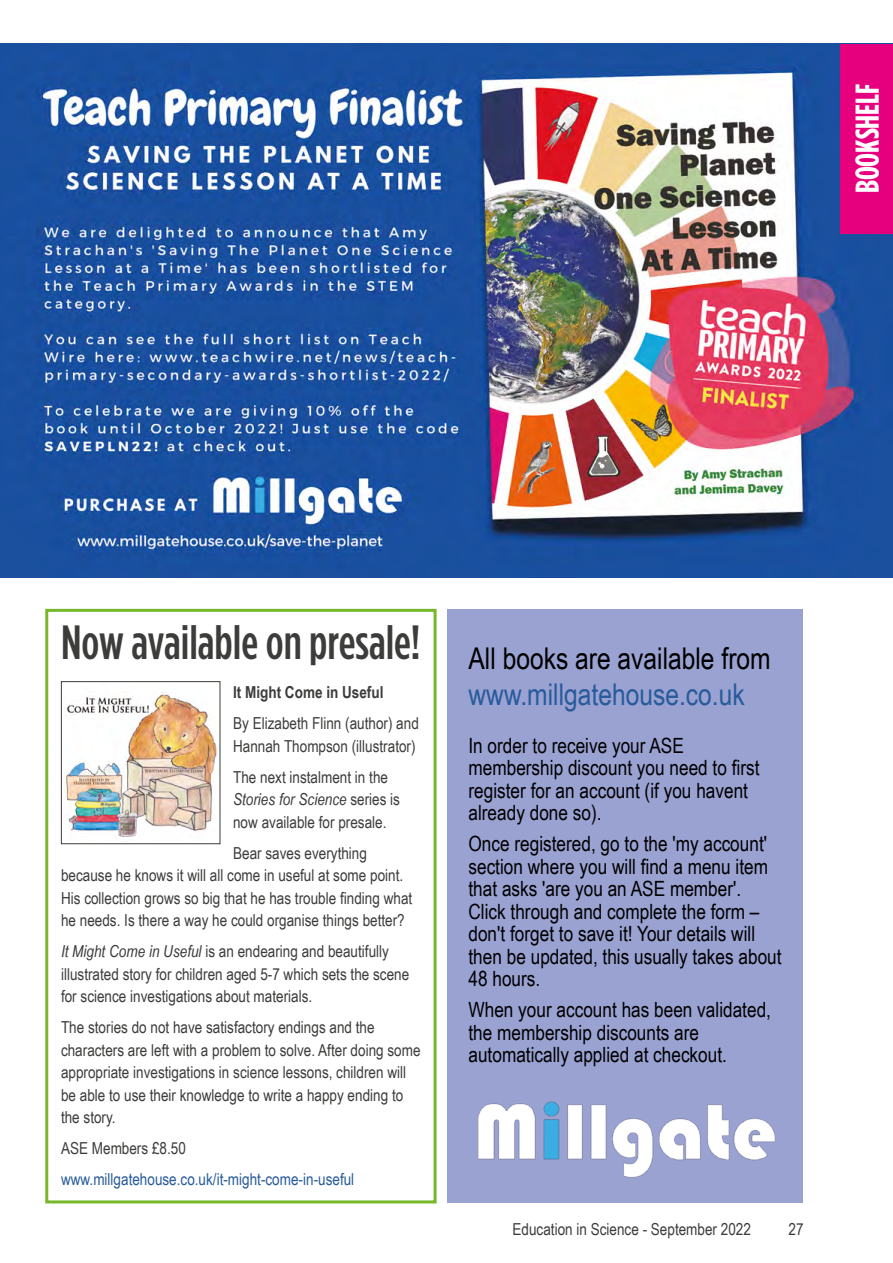
<style>
.page{position:relative;width:893px;height:1263px;background:#fff}
.page>*{position:absolute;margin:0;border:0;box-sizing:border-box;transform-origin:0 0}
.t1{font:500 48px "Gotham Condensed";color:#3c3c3b}
.t2{font:700 33px "Gotham Condensed";color:#fff}
.t3{font:30px "Arial Narrow";color:#000}
.t4{font:30px "Arial Narrow";color:#275b9b}
.t5{font:21px/22.5px "Arial Narrow";color:#000}
.t6{font:16.5px/22.5px "Arial Narrow";color:#3c3c3b}
.t7{font:16.5px "Arial Narrow";color:#275b9b}
.t8{font:700 16.5px "Arial Narrow";color:#3c3c3b}
.s1{font-style:italic}
</style>
<div class="page">
<img style="left:0;top:44px;width:893px;height:534px">
<div style="left:447px;top:609px;width:356px;height:594px;background:#9aa2d2"></div>
<img style="left:478px;top:1101px;width:298px;height:77px">
<div style="left:45px;top:609px;width:392px;height:594px;border:3px solid #76b82a"></div>
<img style="left:64px;top:692px;width:154px;height:145px">
<div style="left:61px;top:681px;width:159px;height:163px;border:1px solid #3c3c3b"></div>
<div style="left:840px;top:44px;width:53px;height:189px;background:#e6007d"></div>
<h2 class="t2" style="left:849px;top:193px;width:111px;rotate:-90deg">BOOKSHELF</h2>
<h1 class="t1" style="left:61px;top:615px;width:361px">Now available on presale!</h1>
<p class="t8" style="left:233px;top:680px;width:152px">It Might Come in Useful</p>
<p class="t6" style="left:233px;top:711px;width:187px">By Elizabeth Flinn (author) and<br>Hannah Thompson (illustrator)</p>
<p class="t6" style="left:233px;top:765px;width:168px">The next instalment in the<br><span class="s1">Stories for Science</span> series is now available for presale.</p>
<p class="t6" style="left:61px;top:841px;width:353px;text-indent:172px">Bear saves everything because he knows it will all come in useful at some point.<br>His collection grows so big that he has trouble finding what he needs. Is there a way he could organise things better?</p>
<p class="t6" style="left:61px;top:939px;width:350px"><span class="s1">It Might Come in Useful</span> is an endearing and beautifully illustrated story for children aged 5-7 which sets the scene for science investigations about materials.</p>
<p class="t6" style="left:61px;top:1015px;width:361px">The stories do not have satisfactory endings and the characters are left with a problem to solve. After doing some appropriate investigations in science lessons, children will be able to use their knowledge to write a happy ending to the story.</p>
<p class="t6" style="left:61px;top:1136px;width:126px">ASE Members £8.50</p>
<p class="t7" style="left:61px;top:1167px;width:295px">www.millgatehouse.co.uk/it-might-come-in-useful</p>
<h3 class="t3" style="left:468px;top:636px;width:304px">All books are available from</h3>
<h3 class="t4" style="left:468px;top:672px;width:278px">www.millgatehouse.co.uk</h3>
<p class="t5" style="left:468px;top:733px;width:292px">In order to receive your ASE membership discount you need to first register for an account (if you havent already done so).</p>
<p class="t5" style="left:468px;top:832px;width:315px">Once registered, go to the 'my account' section where you will find a menu item that asks 'are you an ASE member'.<br>Click through and complete the form – don't forget to save it! Your details will then be updated, this usually takes about 48 hours.</p>
<p class="t5" style="left:468px;top:998px;width:304px">When your account has been validated, the membership discounts are automatically applied at checkout.</p>
<p class="t6" style="left:513px;top:1217px;width:240px">Education in Science - September 2022</p>
<p class="t6" style="left:789px;top:1217px;width:17px">27</p>
</div>
